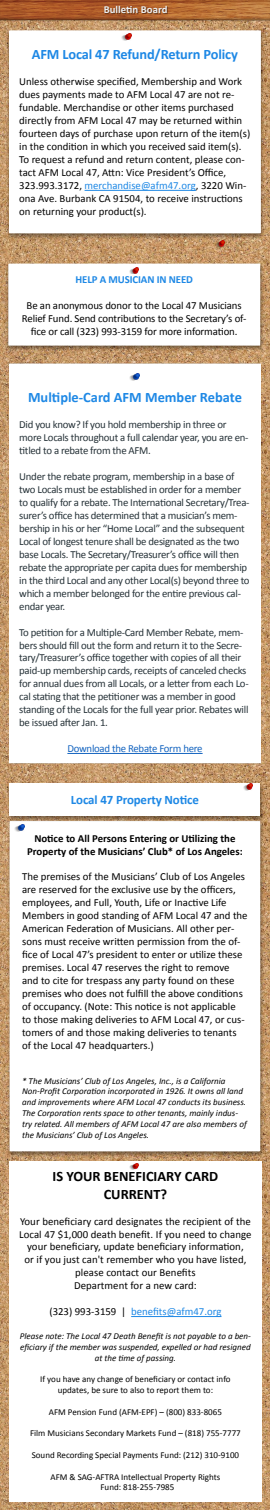
<style>
.page{position:relative;width:270px;height:1510px;background:#fff}
.page>*{position:absolute;margin:0;border:0;box-sizing:border-box;transform-origin:0 0}
.t1{font:700 14.4px "Calibri";letter-spacing:-.01em;color:#1e88e5}
.t2{font:700 14.4px/17.3px "Calibri";color:#000;text-align:center}
.t3{font:700 12.9px "Calibri";letter-spacing:-.01em;color:#1e88e5}
.t4{font:10.8px/13px "Calibri";color:#000;text-align:center}
.t5{font:10.8px/13px "Calibri";letter-spacing:-.025em;color:#263238}
.t6{font:700 10.8px/13px "Calibri";color:#000;text-align:center}
.t7{font:10.8px "Calibri";color:#1e88e5}
.t8{font:10.8px "Calibri";letter-spacing:-.025em;color:#1565c0}
.t9{font:700 10.8px "Calibri";letter-spacing:-.01em;color:#1e88e5}
.t10{font:700 10.68px "Calibri";color:#eceff1}
.t11{font:italic 9px/10.8px "Calibri";color:#000}
.t12{font:9px/10.8px "Calibri";color:#000;text-align:center}
.s1{color:#1e88e5}
.s2{color:#000}
</style>
<div class="page">
<img style="left:0;top:21px;width:270px;height:1112px">
<svg style="left:216px;top:240px;width:9px;height:7px"></svg>
<div style="left:5px;top:262px;width:259px;height:90px;background:#000;opacity:.4"></div>
<div style="left:8px;top:263px;width:252px;height:82px;background:#fff"></div>
<svg style="left:130px;top:267px;width:9px;height:7px"></svg>
<div style="left:6px;top:29px;width:259px;height:211px;background:#000;opacity:.4"></div>
<div style="left:9px;top:30px;width:252px;height:203px;background:#fff"></div>
<hr style="left:85px;top:190px;width:111px;height:1px;background:#1e88e5">
<svg style="left:122px;top:34px;width:9px;height:7px"></svg>
<img style="left:0;top:1133px;width:270px;height:376px">
<svg style="left:9px;top:363px;width:252px;height:400px"></svg>
<hr style="left:67px;top:753px;width:136px;height:1px;background:#1565c0">
<svg style="left:129px;top:373px;width:10px;height:7px"></svg>
<div style="left:6px;top:819px;width:258px;height:338px;background:#000;opacity:.4"></div>
<div style="left:10px;top:820px;width:250px;height:331px;background:#fff"></div>
<div style="left:6px;top:782px;width:258px;height:40px;background:#000;opacity:.4"></div>
<div style="left:10px;top:783px;width:250px;height:32px;background:#fff"></div>
<svg style="left:15px;top:824px;width:10px;height:7px"></svg>
<svg style="left:244px;top:783px;width:9px;height:7px"></svg>
<div style="left:0;top:1px;width:270px;height:20px;background:#000;opacity:.27"></div>
<div style="left:0;top:0;width:270px;height:20px;background:#000;opacity:.31"></div>
<div style="left:104px;top:6px;width:64px;height:9px;background:#000;opacity:.46"></div>
<div style="left:9px;top:1161px;width:253px;height:340px;background:#fff"></div>
<hr style="left:131px;top:1316px;width:90px;height:1px;background:#1e88e5">
<svg style="left:130px;top:1163px;width:9px;height:6px"></svg>
<p class="t10" style="left:104px;top:3px;width:65px">Bulletin Board</p>
<h1 class="t1" style="left:32px;top:45px;width:208px">AFM Local 47 Refund/Return Policy</h1>
<p class="t4" style="left:19px;top:75px;width:233px;text-align:left">Unless otherwise specified, Membership and Work dues payments made to AFM Local 47 are not re&shy;fundable. Merchandise or other items purchased directly from AFM Local 47 may be returned within fourteen days of purchase upon return of the item(s) in the condition in which you received said item(s).<br>To request a refund and return content, please con&shy;tact AFM Local 47, Attn: Vice President’s Office, 323.993.3172, <span class="s1">merchandise@afm47.org</span>, 3220 Win&shy;ona Ave. Burbank CA 91504, to receive instructions on returning your product(s).</p>
<p class="t9" style="left:75px;top:272px;width:119px">HELP A MUSICIAN IN NEED</p>
<p class="t4" style="left:22px;top:298px;width:226px">Be an anonymous donor to the Local 47 Musicians<br>Relief Fund. Send contributions to the Secretary’s of&shy;fice or call (323) 993-3159 for more information.</p>
<h1 class="t1" style="left:28px;top:388px;width:215px">Multiple-Card AFM Member Rebate</h1>
<p class="t5" style="left:19px;top:418px;width:231px">Did you know? If you hold membership in three or more Locals throughout a full calendar year, you are en&shy;titled to a rebate from the AFM.</p>
<p class="t5" style="left:19px;top:470px;width:232px">Under the rebate program, membership in a base of two Locals must be established in order for a member to qualify for a rebate. The International Secretary/Trea&shy;surer’s office has determined that a musician’s mem&shy;bership in his or her “Home Local” and the subsequent Local of longest tenure shall be designated as the two base Locals. The Secretary/Treasurer’s office will then rebate the appropriate per capita dues for membership in the third Local and any other Local(s) beyond three to which a member belonged for the entire previous cal&shy;endar year.</p>
<p class="t5" style="left:19px;top:625px;width:231px">To petition for a Multiple-Card Member Rebate, mem&shy;bers should fill out the form and return it to the Secre&shy;tary/Treasurer’s office together with copies of all their paid-up membership cards, receipts of canceled checks for annual dues from all Locals, or a letter from each Lo&shy;cal stating that the petitioner was a member in good standing of the Locals for the full year prior. Rebates will be issued after Jan. 1.</p>
<p class="t8" style="left:67px;top:741px;width:137px">Download the Rebate Form here</p>
<p class="t3" style="left:71px;top:792px;width:129px">Local 47 Property Notice</p>
<p class="t6" style="left:27px;top:831px;width:217px">Notice to All Persons Entering or Utilizing the<br>Property of the Musicians’ Club* of Los Angeles:</p>
<p class="t4" style="left:22px;top:870px;width:227px;text-align:left">The premises of the Musicians’ Club of Los Angeles are reserved for the exclusive use by the officers, employees, and Full, Youth, Life or Inactive Life Members in good standing of AFM Local 47 and the American Federation of Musicians. All other per&shy;sons must receive written permission from the of&shy;fice of Local 47’s president to enter or utilize these premises. Local 47 reserves the right to remove and to cite for trespass any party found on these premises who does not fulfill the above conditions of occupancy. (Note: This notice is not applicable<br>to those making deliveries to AFM Local 47, or cus&shy;tomers of and those making deliveries to tenants of the Local 47 headquarters.)</p>
<p class="t11" style="left:22px;top:1074px;width:226px">* The Musicians’ Club of Los Angeles, Inc., is a California Non-Profit Corporation incorporated in 1926. It owns all land and improvements where AFM Local 47 conducts its business.<br>The Corporation rents space to other tenants, mainly indus&shy;try related. All members of AFM Local 47 are also members of the Musicians’ Club of Los Angeles.</p>
<h1 class="t2" style="left:53px;top:1167px;width:167px">IS YOUR BENEFICIARY CARD<br>CURRENT?</h1>
<p class="t4" style="left:19px;top:1214px;width:234px">Your beneficiary card designates the recipient of the Local 47 $1,000 death benefit. If you need to change your beneficiary, update beneficiary information,<br>or if you just can't remember who you have listed, please contact our Benefits<br>Department for a new card:</p>
<p class="t7" style="left:49px;top:1304px;width:174px"><span class="s2">(323) 993-3159 |</span> benefits@afm47.org</p>
<p class="t11" style="left:20px;top:1330px;width:233px;text-align:center">Please note: The Local 47 Death Benefit is not payable to a ben&shy;eficiary if the member was suspended, expelled or had resigned at the time of passing.</p>
<p class="t12" style="left:40px;top:1373px;width:192px">If you have any change of beneficiary or contact info updates, be sure to also to report them to:</p>
<p class="t12" style="left:49px;top:1406px;width:175px">AFM Pension Fund (AFM-EPF) – (800) 833-8065</p>
<p class="t12" style="left:30px;top:1427px;width:212px">Film Musicians Secondary Markets Fund – (818) 755-7777</p>
<p class="t12" style="left:32px;top:1449px;width:209px">Sound Recording Special Payments Fund: (212) 310-9100</p>
<p class="t12" style="left:51px;top:1471px;width:171px">AFM &amp; SAG-AFTRA Intellectual Property Rights<br>Fund: 818-255-7985</p>
</div>
